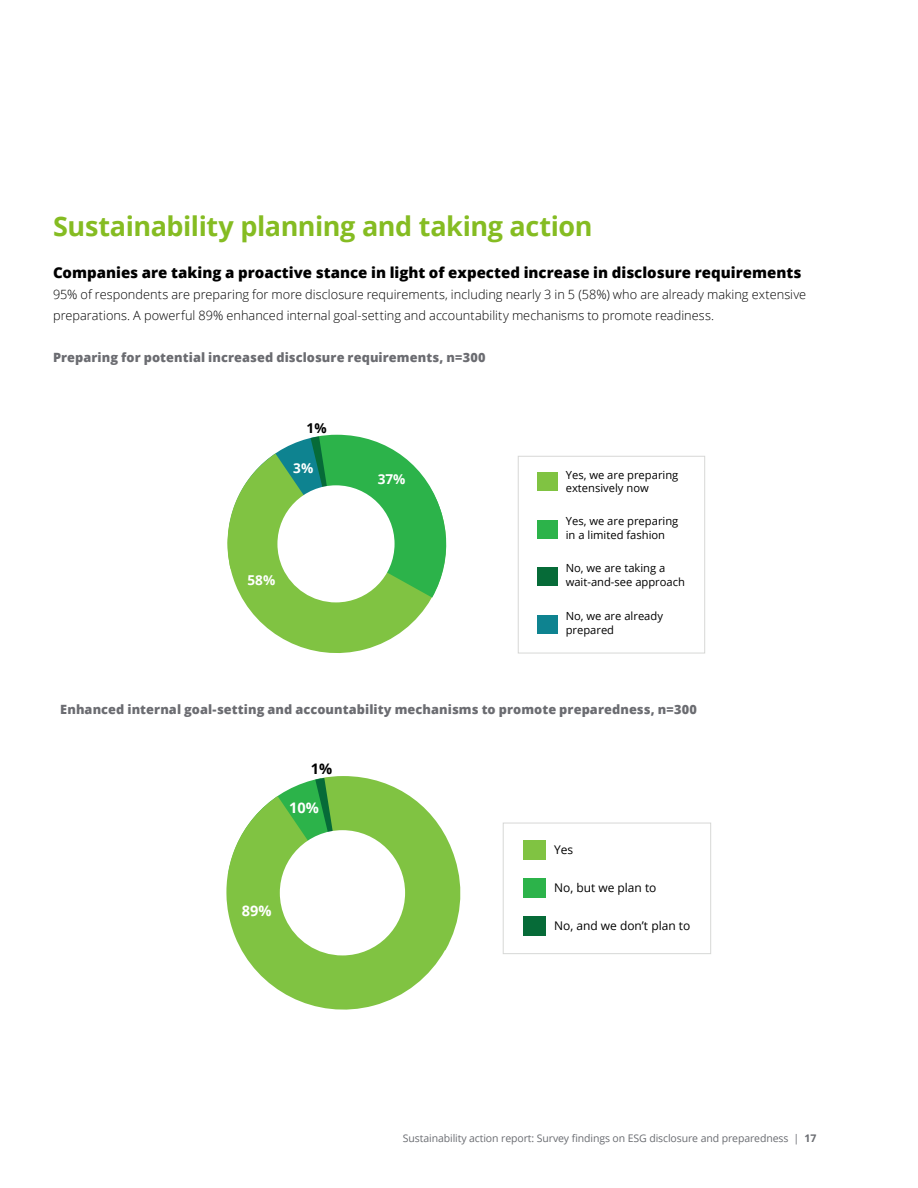
<style>
.page{position:relative;width:918px;height:1188px;background:#fff}
.page>*{position:absolute;margin:0;border:0;box-sizing:border-box;transform-origin:0 0}
.t1{font:700 27px "Open Sans";letter-spacing:-.015em;color:#85bc22}
.t2{font:800 15px "Open Sans";color:#000}
.t3{font:700 14.55px "Open Sans";color:#fff}
.t4{font:700 14.55px "Open Sans";color:#000}
.t5{font:700 13.65px "Open Sans";color:#fff}
.t6{font:700 13.65px "Open Sans";color:#000}
.t7{font:300 12.75px/21px "Open Sans";color:#000}
.t8{font:800 12.75px "Open Sans";letter-spacing:.01em;color:#6b6c71}
.t9{font:12px "Open Sans";color:#000}
.t10{font:11.25px/13.5px "Open Sans";color:#000}
.t11{font:10.5px "Open Sans";letter-spacing:-.01em;color:#6a6c71}
.s1{font-weight:700}
</style>
<div class="page">
<div style="left:537px;top:472px;width:21px;height:19px;background:#80c342"></div>
<div style="left:537px;top:520px;width:21px;height:18px;background:#2cb34a"></div>
<div style="left:537px;top:568px;width:21px;height:18px;background:#066b38"></div>
<div style="left:537px;top:615px;width:21px;height:19px;background:#0e8390"></div>
<div style="left:518px;top:456px;width:187px;height:197px;border:1px solid #d7d8d6"></div>
<svg style="left:227px;top:435px;width:220px;height:218px"></svg>
<div style="left:524px;top:840px;width:22px;height:20px;background:#80c342"></div>
<div style="left:524px;top:878px;width:22px;height:20px;background:#2cb34a"></div>
<div style="left:524px;top:916px;width:22px;height:20px;background:#066b38"></div>
<div style="left:503px;top:823px;width:208px;height:131px;border:1px solid #d7d8d6"></div>
<svg style="left:226px;top:776px;width:235px;height:234px;fill:#80c342"></svg>
<svg style="left:228px;top:778px;width:177px;height:177px"></svg>
<h1 class="t1" style="left:53px;top:207px;width:541px">Sustainability planning and taking action</h1>
<p class="t2" style="left:53px;top:261px;width:750px">Companies are taking a proactive stance in light of expected increase in disclosure requirements</p>
<p class="t7" style="left:53px;top:284px;width:755px">95% of respondents are preparing for more disclosure requirements, including nearly 3 in 5 (58%) who are already making extensive preparations. A powerful 89% enhanced internal goal-setting and accountability mechanisms to promote readiness.</p>
<p class="t8" style="left:53px;top:348px;width:434px">Preparing for potential increased disclosure requirements, n=300</p>
<p class="t6" style="left:307px;top:418px;width:22px">1%</p>
<p class="t5" style="left:293px;top:458px;width:22px">3%</p>
<p class="t5" style="left:247px;top:570px;width:29px">58%</p>
<p class="t5" style="left:378px;top:469px;width:29px">37%</p>
<p class="t10" style="left:566px;top:468px;width:114px">Yes, we are preparing extensively now</p>
<p class="t10" style="left:566px;top:514px;width:114px">Yes, we are preparing in a limited fashion</p>
<p class="t10" style="left:566px;top:561px;width:121px">No, we are taking a wait-and-see approach</p>
<p class="t10" style="left:566px;top:609px;width:99px">No, we are already prepared</p>
<p class="t8" style="left:60px;top:700px;width:638px">Enhanced internal goal-setting and accountability mechanisms to promote preparedness, n=300</p>
<p class="t4" style="left:311px;top:758px;width:23px">1%</p>
<p class="t3" style="left:289px;top:798px;width:31px">10%</p>
<p class="t3" style="left:242px;top:900px;width:31px">89%</p>
<p class="t9" style="left:554px;top:841px;width:21px">Yes</p>
<p class="t9" style="left:554px;top:880px;width:104px">No, but we plan to</p>
<p class="t9" style="left:554px;top:917px;width:138px">No, and we don’t plan to</p>
<p class="t11" style="left:403px;top:1131px;width:415px">Sustainability action report: Survey findings on ESG disclosure and preparedness | <span class="s1">17</span></p>
</div>
